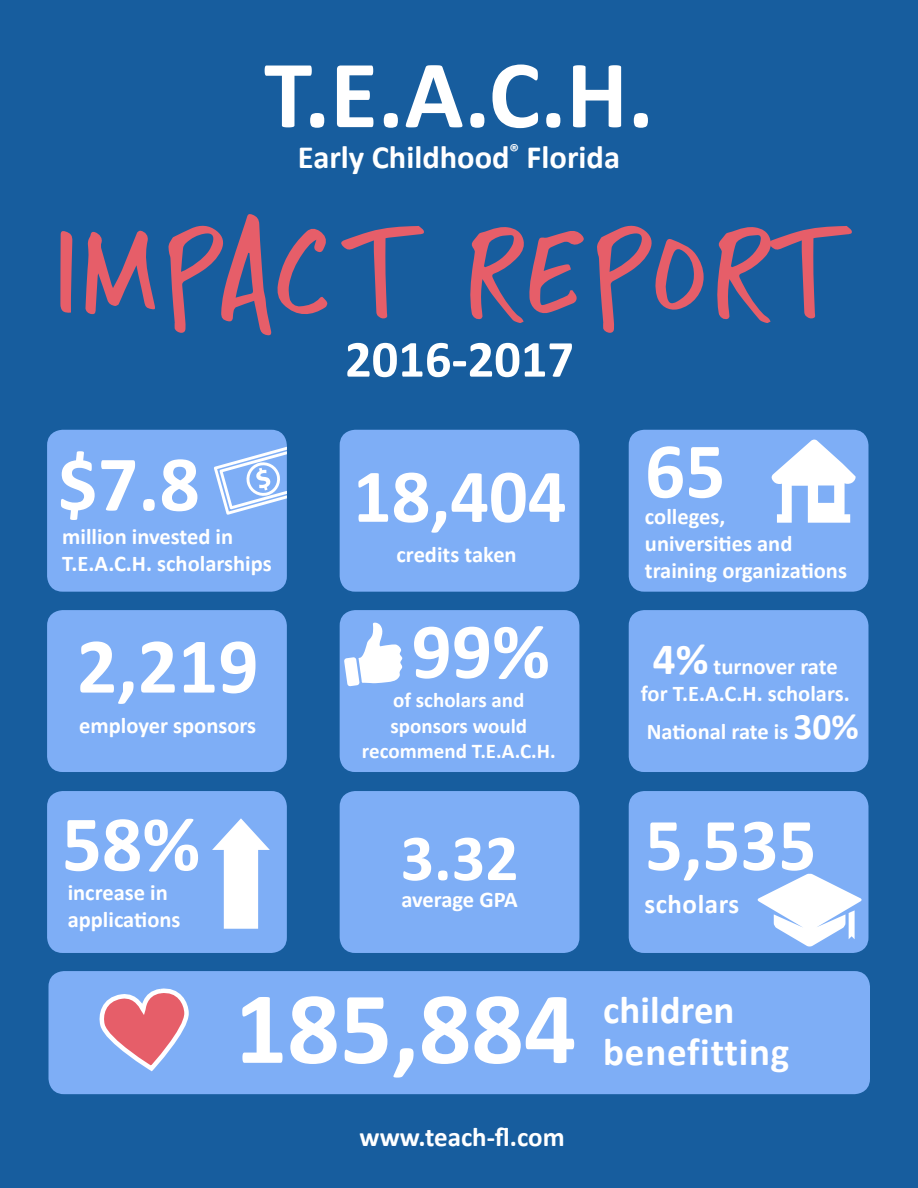
<style>
.page{position:relative;width:918px;height:1188px;background:#175d9e}
.page>*{position:absolute;margin:0;border:0;box-sizing:border-box;transform-origin:0 0}
.t1{font:120px "Intruding Cat";letter-spacing:.01em;color:#e65e69}
.t2{font:700 103.5px "Calibri";color:#fff}
.t3{font:700 97.5px "Calibri";color:#fff}
.t4{font:700 79.5px "Calibri";color:#fff}
.t5{font:700 76.5px "Calibri";color:#fff}
.t6{font:700 75px "Calibri";color:#fff}
.t7{font:700 66px "Calibri";color:#fff}
.t8{font:700 52.5px "Calibri";color:#fff}
.t9{font:700 39px "Calibri";letter-spacing:.015em;color:#fff}
.t10{font:700 32.55px "Calibri";color:#fff}
.t11{font:700 27px "Calibri";letter-spacing:.005em;color:#fff}
.t12{font:700 22.5px "Calibri";color:#fff}
.t13{font:700 21px "Calibri";color:#fff}
.s1{font-size:45px}
.s2{font-size:37.5px}
</style>
<div class="page">
<div style="left:47px;top:610px;width:240px;height:162px;background:#7eaef6;border-radius:16px"></div>
<div style="left:47px;top:430px;width:240px;height:162px;background:#7eaef6;border-radius:16px"></div>
<div style="left:47px;top:791px;width:240px;height:162px;background:#7eaef6;border-radius:16px"></div>
<div style="left:340px;top:610px;width:239px;height:162px;background:#7eaef6;border-radius:16px"></div>
<div style="left:340px;top:791px;width:239px;height:162px;background:#7eaef6;border-radius:16px"></div>
<div style="left:340px;top:430px;width:239px;height:162px;background:#7eaef6;border-radius:16px"></div>
<div style="left:49px;top:971px;width:821px;height:123px;background:#7eaef6;border-radius:16px"></div>
<div style="left:629px;top:610px;width:240px;height:162px;background:#7eaef6;border-radius:16px"></div>
<div style="left:629px;top:430px;width:240px;height:162px;background:#7eaef6;border-radius:16px"></div>
<div style="left:629px;top:791px;width:240px;height:162px;background:#7eaef6;border-radius:16px"></div>
<svg style="left:757px;top:873px;width:105px;height:74px"></svg>
<svg style="left:771px;top:440px;width:85px;height:83px"></svg>
<svg style="left:344px;top:623px;width:59px;height:63px"></svg>
<svg style="left:99px;top:988px;width:90px;height:84px"></svg>
<svg style="left:212px;top:818px;width:58px;height:111px"></svg>
<svg style="left:214px;top:447px;width:73px;height:68px"></svg>
<p class="t3" style="left:264px;top:32px;width:391px">T.E.A.C.H.</p>
<p class="t10" style="left:298px;top:136px;width:324px">Early Childhood<sup>®</sup> Florida</p>
<p class="t1" style="left:60px;top:201px;width:800px">IMPACT REPORT</p>
<p class="t8" style="left:345px;top:326px;width:231px">2016-2017</p>
<p class="t4" style="left:58px;top:433px;width:144px">$7.8</p>
<p class="t12" style="left:62px;top:522px;width:173px">million invested in</p>
<p class="t12" style="left:62px;top:549px;width:211px">T.E.A.C.H. scholarships</p>
<p class="t4" style="left:77px;top:615px;width:183px">2,219</p>
<p class="t12" style="left:79px;top:711px;width:179px">employer sponsors</p>
<p class="t4" style="left:62px;top:793px;width:140px">58%</p>
<p class="t12" style="left:68px;top:878px;width:102px">increase in</p>
<p class="t12" style="left:68px;top:905px;width:114px">applications</p>
<p class="t5" style="left:353px;top:448px;width:215px">18,404</p>
<p class="t12" style="left:397px;top:540px;width:122px">credits taken</p>
<p class="t4" style="left:411px;top:601px;width:140px">99%</p>
<p class="t13" style="left:393px;top:687px;width:133px">of scholars and</p>
<p class="t13" style="left:390px;top:712px;width:138px">sponsors would</p>
<p class="t13" style="left:362px;top:737px;width:195px">recommend T.E.A.C.H.</p>
<p class="t7" style="left:401px;top:816px;width:120px">3.32</p>
<p class="t12" style="left:401px;top:885px;width:118px">average GPA</p>
<p class="t4" style="left:645px;top:420px;width:82px">65</p>
<p class="t12" style="left:645px;top:503px;width:82px">colleges,</p>
<p class="t12" style="left:645px;top:530px;width:149px">universities and</p>
<p class="t12" style="left:645px;top:557px;width:204px">training organizations</p>
<p class="t12" style="left:653px;top:652px;width:186px"><span class="s1">4%</span> turnover rate</p>
<p class="t12" style="left:641px;top:679px;width:210px">for T.E.A.C.H. scholars.</p>
<p class="t12" style="left:647px;top:717px;width:214px">National rate is <span class="s2">30%</span></p>
<p class="t6" style="left:645px;top:797px;width:173px">5,535</p>
<p class="t11" style="left:644px;top:887px;width:96px">scholars</p>
<p class="t2" style="left:235px;top:962px;width:343px">185,884</p>
<p class="t9" style="left:603px;top:985px;width:133px">children</p>
<p class="t9" style="left:603px;top:1027px;width:188px">benefitting</p>
<p class="t11" style="left:359px;top:1120px;width:207px">www.teach-fl.com</p>
</div>
